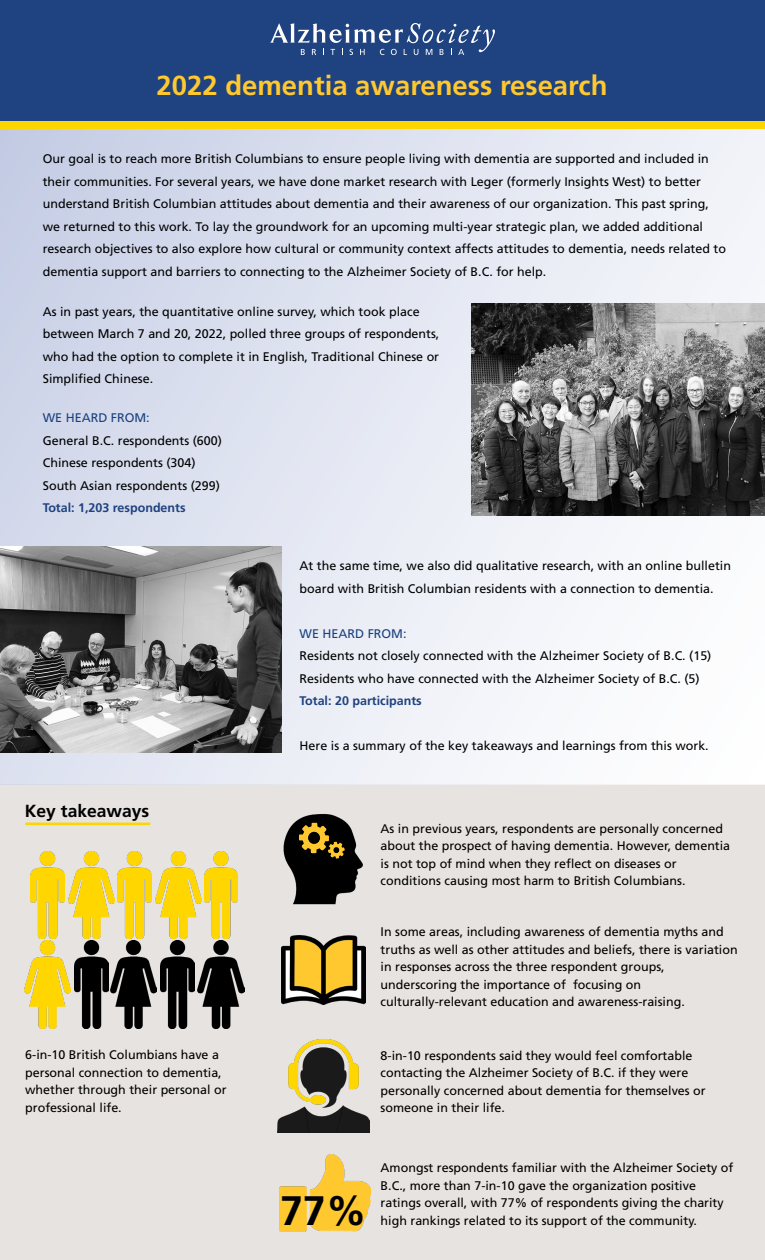
<style>
.page{position:relative;width:765px;height:1260px;background:#fff}
.page>*{position:absolute;margin:0;border:0;box-sizing:border-box;transform-origin:0 0}
.t1{font:700 41.12px "Frutiger LT Std";color:#000}
.t2{font:700 27.5px "Frutiger LT Std";color:#ffc82e}
.t3{font:700 17.5px "Frutiger LT Std";color:#000}
.t4{font:12.5px/17.5px "Frutiger LT Std";color:#000}
.t5{font:700 12.5px "Frutiger LT Std";color:#1f4280}
.t6{font:12.5px "Frutiger LT Std";color:#1b417f}
</style>
<div class="page">
<div style="left:0;top:784px;width:765px;height:476px;background:#e7e3e0"></div>
<div style="left:0;top:128px;width:765px;height:656px;background:linear-gradient(to right,#cdd4e8,#fdfdfe)"></div>
<div style="left:0;top:113px;width:764px;height:15px;background:#fdd500"></div>
<div style="left:1px;top:0;width:764px;height:121px;background:#1f4280"></div>
<svg style="left:270px;top:23px;width:225px;height:32px"></svg>
<img style="left:0;top:547px;width:282px;height:206px">
<hr style="left:25px;top:823px;width:125px;height:2px;background:#fdd500">
<img style="left:283px;top:814px;width:80px;height:91px">
<img style="left:299px;top:822px;width:49px;height:39px">
<img style="left:281px;top:935px;width:85px;height:70px">
<img style="left:75px;top:941px;width:34px;height:87px">
<img style="left:31px;top:851px;width:34px;height:87px">
<img style="left:160px;top:941px;width:34px;height:87px">
<img style="left:111px;top:941px;width:46px;height:87px">
<img style="left:198px;top:941px;width:46px;height:87px">
<img style="left:69px;top:851px;width:46px;height:87px">
<img style="left:25px;top:941px;width:46px;height:87px">
<img style="left:118px;top:851px;width:33px;height:87px">
<img style="left:204px;top:851px;width:34px;height:87px">
<img style="left:155px;top:851px;width:46px;height:87px">
<img style="left:277px;top:1039px;width:93px;height:94px">
<img style="left:279px;top:1154px;width:91px;height:78px">
<img style="left:471px;top:303px;width:294px;height:212px">
<h2 class="t2" style="left:157px;top:69px;width:452px">2022 dementia awareness research</h2>
<p class="t4" style="left:43px;top:148px;width:685px;line-height:22.5px">Our goal is to reach more British Columbians to ensure people living with dementia are supported and included in their communities. For several years, we have done market research with Leger (formerly Insights West) to better understand British Columbian attitudes about dementia and their awareness of our organization. This past spring, we returned to this work. To lay the groundwork for an upcoming multi-year strategic plan, we added additional research objectives to also explore how cultural or community context affects attitudes to dementia, needs related to dementia support and barriers to connecting to the Alzheimer Society of B.C. for help.</p>
<p class="t4" style="left:43px;top:300px;width:398px;line-height:22.5px">As in past years, the quantitative online survey, which took place between March 7 and 20, 2022, polled three groups of respondents, who had the option to complete it in English, Traditional Chinese or Simplified Chinese.</p>
<p class="t6" style="left:43px;top:411px;width:108px">WE HEARD FROM:</p>
<p class="t4" style="left:43px;top:429px;width:181px;line-height:22.5px">General B.C. respondents (600)<br>Chinese respondents (304)<br>South Asian respondents (299)</p>
<p class="t5" style="left:43px;top:501px;width:144px">Total: 1,203 respondents</p>
<h3 class="t3" style="left:25px;top:801px;width:126px">Key takeaways</h3>
<p class="t4" style="left:25px;top:1046px;width:203px">6-in-10 British Columbians have a personal connection to dementia, whether through their personal or professional life.</p>
<p class="t4" style="left:300px;top:554px;width:433px;line-height:22.5px">At the same time, we also did qualitative research, with an online bulletin board with British Columbian residents with a connection to dementia.</p>
<p class="t6" style="left:300px;top:626px;width:108px">WE HEARD FROM:</p>
<p class="t4" style="left:300px;top:644px;width:413px;line-height:22.5px">Residents not closely connected with the Alzheimer Society of B.C. (15)<br>Residents who have connected with the Alzheimer Society of B.C. (5)</p>
<p class="t5" style="left:300px;top:693px;width:124px">Total: 20 participants</p>
<p class="t4" style="left:300px;top:737px;width:411px">Here is a summary of the key takeaways and learnings from this work.</p>
<p class="t4" style="left:381px;top:820px;width:351px">As in previous years, respondents are personally concerned about the prospect of having dementia. However, dementia is not top of mind when they reflect on diseases or conditions causing most harm to British Columbians.</p>
<p class="t4" style="left:381px;top:923px;width:359px">In some areas, including awareness of dementia myths and truths as well as other attitudes and beliefs, there is variation in responses across the three respondent groups, underscoring the importance of focusing on culturally-relevant education and awareness-raising.</p>
<p class="t4" style="left:381px;top:1047px;width:327px">8-in-10 respondents said they would feel comfortable contacting the Alzheimer Society of B.C. if they were personally concerned about dementia for themselves or someone in their life.</p>
<h1 class="t1" style="left:280px;top:1187px;width:88px">77%</h1>
<p class="t4" style="left:381px;top:1159px;width:354px">Amongst respondents familiar with the Alzheimer Society of<br>B.C., more than 7-in-10 gave the organization positive ratings overall, with 77% of respondents giving the charity</p>
<p class="t4" style="left:381px;top:1212px;width:318px">high rankings related to its support of the community.</p>
</div>
